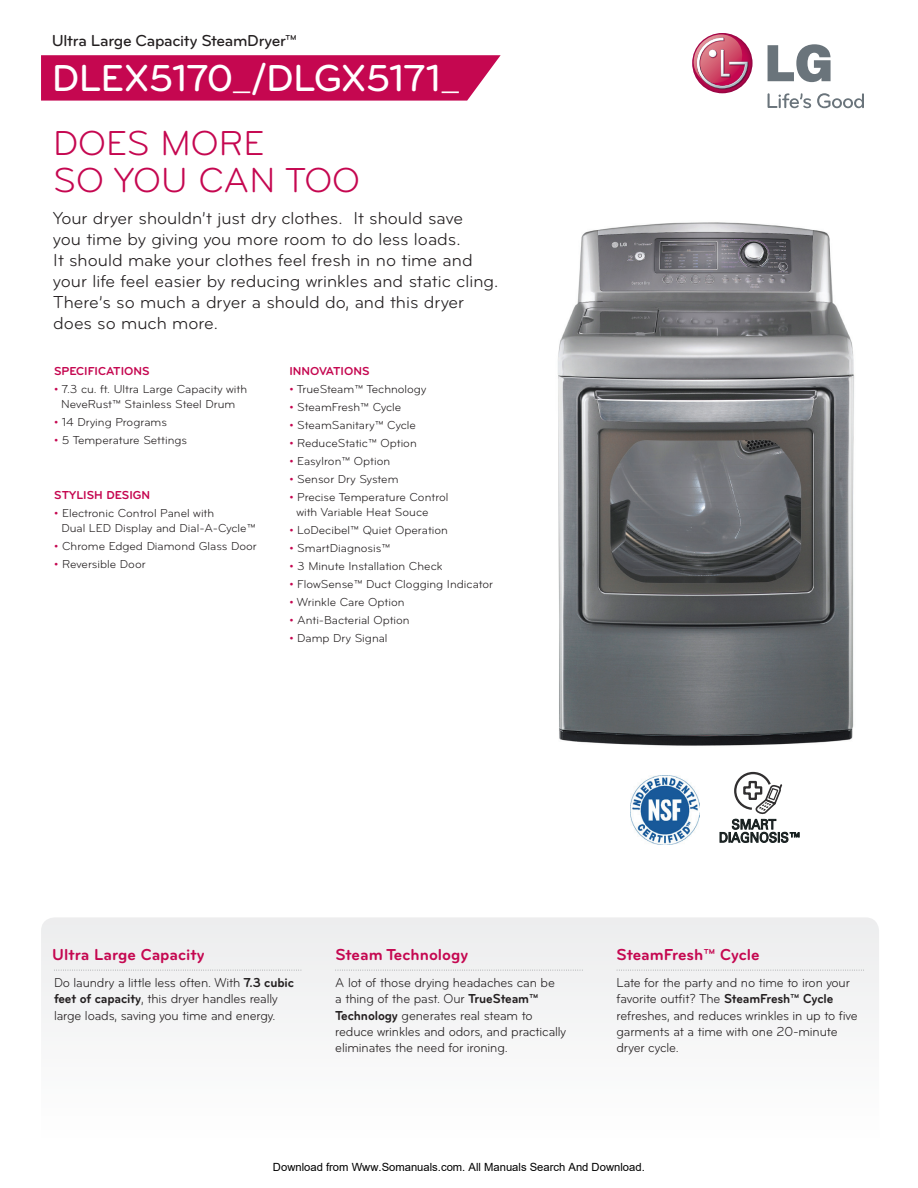
<style>
.page{position:relative;width:918px;height:1188px;background:#fff}
.page>*{position:absolute;margin:0;border:0;box-sizing:border-box;transform-origin:0 0}
.t1{font:500 39px "Bryant LG";letter-spacing:-.03em;color:#fff}
.t2{font:36px/37.5px "Bryant LG";color:#c50750}
.t3{font:18px/21px "Bryant LG";color:#231f20}
.t4{font:700 16.5px "Bryant LG";color:#c50750}
.t5{font:500 16.5px "Bryant LG";letter-spacing:-.02em;color:#231f20}
.t6{font:13.5px/16.2px "Bryant LG";letter-spacing:-.01em;color:#231f20;scale:.95 1}
.t7{font:12px/15px "Bryant LG";color:#231f20}
.t8{font:700 12px "Bryant LG";color:#c50750}
.t9{font:11.25px "Arial";color:#000}
.s1{color:#c50750}
.s2{font-weight:700}
</style>
<div class="page">
<svg style="left:41px;top:55px;width:460px;height:46px;background:#c71258"></svg>
<img style="left:558px;top:222px;width:296px;height:524px">
<div style="left:41px;top:917px;width:838px;height:236px;background:#f5f6f6;border-radius:14px"></div>
<div style="left:692px;top:33px;width:60px;height:60px;background:#a40646;border-radius:30px"></div>
<svg style="left:692px;top:34px;width:57px;height:56px"></svg>
<svg style="left:768px;top:44px;width:63px;height:38px"></svg>
<svg style="left:768px;top:93px;width:43px;height:15px"></svg>
<svg style="left:817px;top:93px;width:47px;height:15px"></svg>
<svg style="left:54px;top:970px;width:248px;height:1px"></svg>
<svg style="left:617px;top:970px;width:247px;height:1px"></svg>
<svg style="left:337px;top:970px;width:246px;height:1px"></svg>
<svg style="left:720px;top:771px;width:79px;height:72px"></svg>
<img style="left:630px;top:775px;width:69px;height:69px">
<h3 class="t5" style="left:52px;top:31px;width:247px">Ultra Large Capacity SteamDryer™</h3>
<h1 class="t1" style="left:52px;top:54px;width:409px">DLEX5170_/DLGX5171_</h1>
<h2 class="t2" style="left:53px;top:124px;width:308px">Does more<br>so you can too</h2>
<p class="t3" style="left:53px;top:207px;width:447px">Your dryer shouldn’t just dry clothes. It should save<br>you time by giving you more room to do less loads.<br>It should make your clothes feel fresh in no time and your life feel easier by reducing wrinkles and static cling.<br>There’s so much a dryer a should do, and this dryer does so much more.</p>
<p class="t8" style="left:54px;top:364px;width:97px">SPECIFICATIONS</p>
<p class="t7" style="left:54px;top:382px;width:195px;text-align:center"><span class="s1">•</span> 7.3 cu. ft. U ltra Large Capacity with<br>N eveRust™ Stainless Steel Drum</p>
<p class="t7" style="left:54px;top:415px;width:115px"><span class="s1">•</span> 14 Drying Programs</p>
<p class="t7" style="left:54px;top:433px;width:135px"><span class="s1">•</span> 5 Temperature Settings</p>
<p class="t8" style="left:54px;top:487px;width:97px">STYLISH DESIGN</p>
<p class="t7" style="left:61px;top:505px;width:196px;text-indent:-7px"><span class="s1">•</span> Electronic Control Panel with<br>Dual LED Display and Dial-A-Cycle™</p>
<p class="t7" style="left:54px;top:538px;width:204px"><span class="s1">•</span> Chrome Edged Diamond Glass Door</p>
<p class="t7" style="left:54px;top:556px;width:93px"><span class="s1">•</span> Reversible Door</p>
<p class="t8" style="left:289px;top:364px;width:82px">INNOVATIONS</p>
<p class="t7" style="left:289px;top:382px;width:138px"><span class="s1">•</span> TrueSteam™ Technology</p>
<p class="t7" style="left:289px;top:400px;width:113px"><span class="s1">•</span> SteamFresh™ Cycle</p>
<p class="t7" style="left:289px;top:418px;width:128px"><span class="s1">•</span> SteamSanitary™ Cycle</p>
<p class="t7" style="left:289px;top:436px;width:129px"><span class="s1">•</span> ReduceStatic™ Option</p>
<p class="t7" style="left:289px;top:454px;width:102px"><span class="s1">•</span> EasyIron™ Option</p>
<p class="t7" style="left:289px;top:472px;width:111px"><span class="s1">•</span> Sensor Dry System</p>
<p class="t7" style="left:296px;top:490px;width:154px;text-indent:-7px"><span class="s1">•</span> Precise Temperature Control with Variable Heat Souce</p>
<p class="t7" style="left:289px;top:523px;width:160px"><span class="s1">•</span> LoDecibel™ Quiet Operation</p>
<p class="t7" style="left:289px;top:541px;width:102px"><span class="s1">•</span> SmartDiagnosis™</p>
<p class="t7" style="left:289px;top:559px;width:155px"><span class="s1">•</span> 3 M inute Installation Check</p>
<p class="t7" style="left:289px;top:577px;width:205px"><span class="s1">•</span> FlowSense™ Duct Clogging Indicator</p>
<p class="t7" style="left:289px;top:595px;width:117px"><span class="s1">•</span> Wrinkle Care Option</p>
<p class="t7" style="left:289px;top:613px;width:122px"><span class="s1">•</span> Anti-Bacterial Option</p>
<p class="t7" style="left:289px;top:631px;width:100px"><span class="s1">•</span> Damp Dry Signal</p>
<h3 class="t4" style="left:52px;top:944px;width:154px">Ultra Large Capacity</h3>
<h3 class="t4" style="left:335px;top:944px;width:134px">Steam Technology</h3>
<h3 class="t4" style="left:617px;top:944px;width:145px">SteamFresh™ Cycle</h3>
<p class="t6" style="left:54px;top:975px;width:254px">Do laundry a little less often. With <span class="s2">7.3 cubic feet of capacity</span>, this dryer handles really large loads, saving you time and energy.</p>
<p class="t6" style="left:335px;top:975px;width:245px">A lot of those drying headaches can be<br>a thing of the past. Our <span class="s2">TrueSteam™ Technology</span> generates real steam to reduce wrinkles and odors, and practically eliminates the need for ironing.</p>
<p class="t6" style="left:617px;top:975px;width:256px">Late for the party and no time to iron your favorite outfit? The <span class="s2">SteamFresh™ Cycle </span>refreshes, and reduces wrinkles in up to five garments at a time with one 20-minute dryer cycle.</p>
<p class="t9" style="left:273px;top:1160px;width:373px">Download from Www.Somanuals.com. All Manuals Search And Download.</p>
</div>
